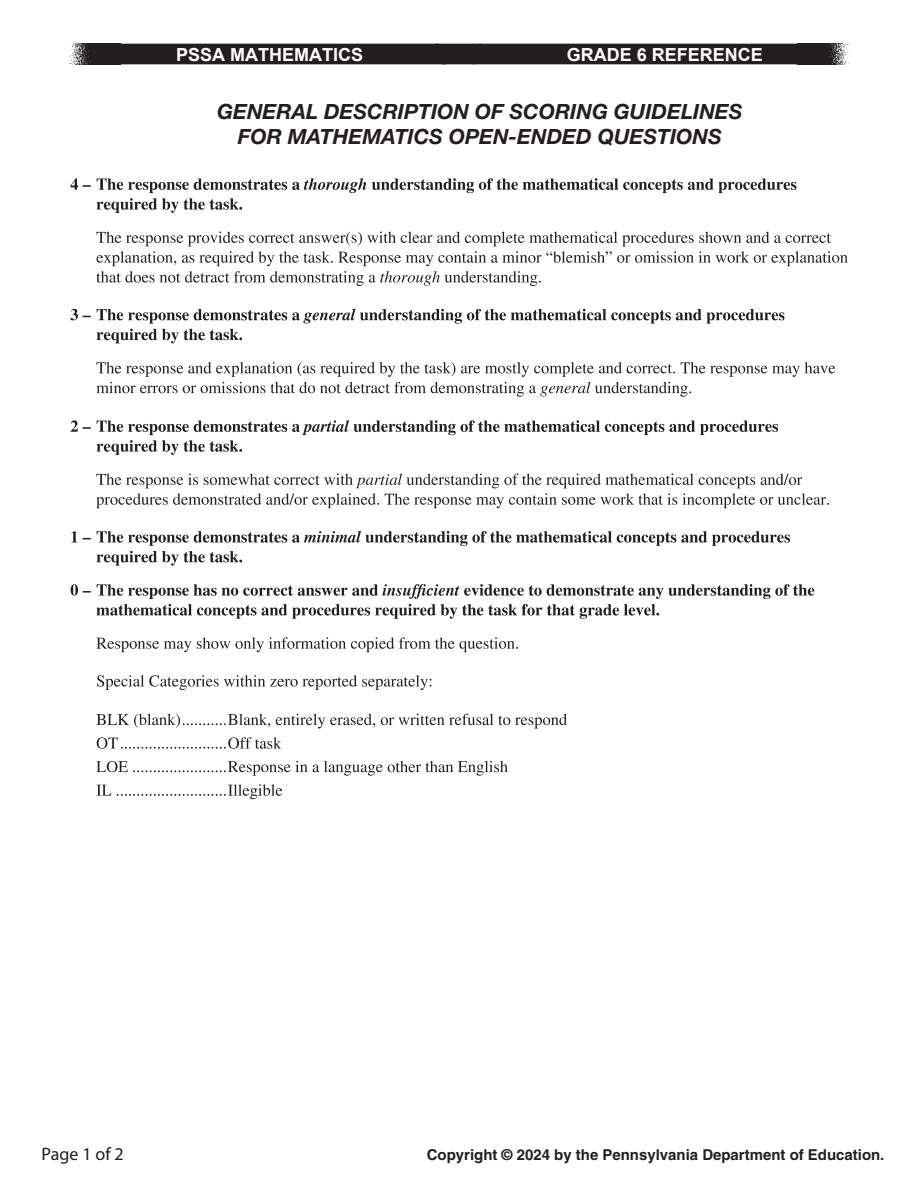
<style>
.page{position:relative;width:918px;height:1188px;background:#fff}
.page>*{position:absolute;margin:0;border:0;box-sizing:border-box;transform-origin:0 0}
.t1{font:italic 700 21px/25.2px "Helvetica Neue LT Std";color:#231f20;text-align:center}
.t2{font:700 18px "Arial";color:#fff}
.t3{font:18px "Myriad Pro";color:#201d1e}
.t4{font:700 15px "Helvetica";color:#231f20}
</style>
<div class="page">
<svg style="left:71px;top:178px;width:725px;height:35px"></svg>
<svg style="left:96px;top:232px;width:752px;height:54px"></svg>
<svg style="left:70px;top:309px;width:715px;height:34px"></svg>
<svg style="left:96px;top:362px;width:739px;height:35px"></svg>
<svg style="left:70px;top:420px;width:708px;height:35px"></svg>
<svg style="left:96px;top:474px;width:733px;height:34px"></svg>
<svg style="left:71px;top:531px;width:719px;height:35px"></svg>
<svg style="left:71px;top:584px;width:743px;height:35px"></svg>
<svg style="left:96px;top:637px;width:422px;height:15px"></svg>
<svg style="left:97px;top:675px;width:334px;height:15px"></svg>
<svg style="left:96px;top:714px;width:471px;height:15px"></svg>
<svg style="left:97px;top:737px;width:184px;height:12px"></svg>
<svg style="left:96px;top:784px;width:186px;height:15px"></svg>
<svg style="left:96px;top:761px;width:412px;height:15px"></svg>
<img style="left:69px;top:44px;width:50px;height:20px">
<img style="left:799px;top:44px;width:50px;height:20px">
<div style="left:119px;top:44px;width:680px;height:20px;background:#231f20"></div>
<h1 class="t2" style="left:176px;top:42px;width:189px">PSSA MATHEMATICS</h1>
<h1 class="t2" style="left:567px;top:42px;width:198px">GRADE 6 REFERENCE</h1>
<p class="t1" style="left:217px;top:98px;width:527px">GENERAL DESCRIPTION OF SCORING GUIDELINES<br>FOR MATHEMATICS OPEN-ENDED QUESTIONS</p>
<p class="t3" style="left:41px;top:1143px;width:84px">Page 1 of 2</p>
<p class="t4" style="left:427px;top:1146px;width:459px">Copyright © 2024 by the Pennsylvania Department of Education.</p>
</div>
